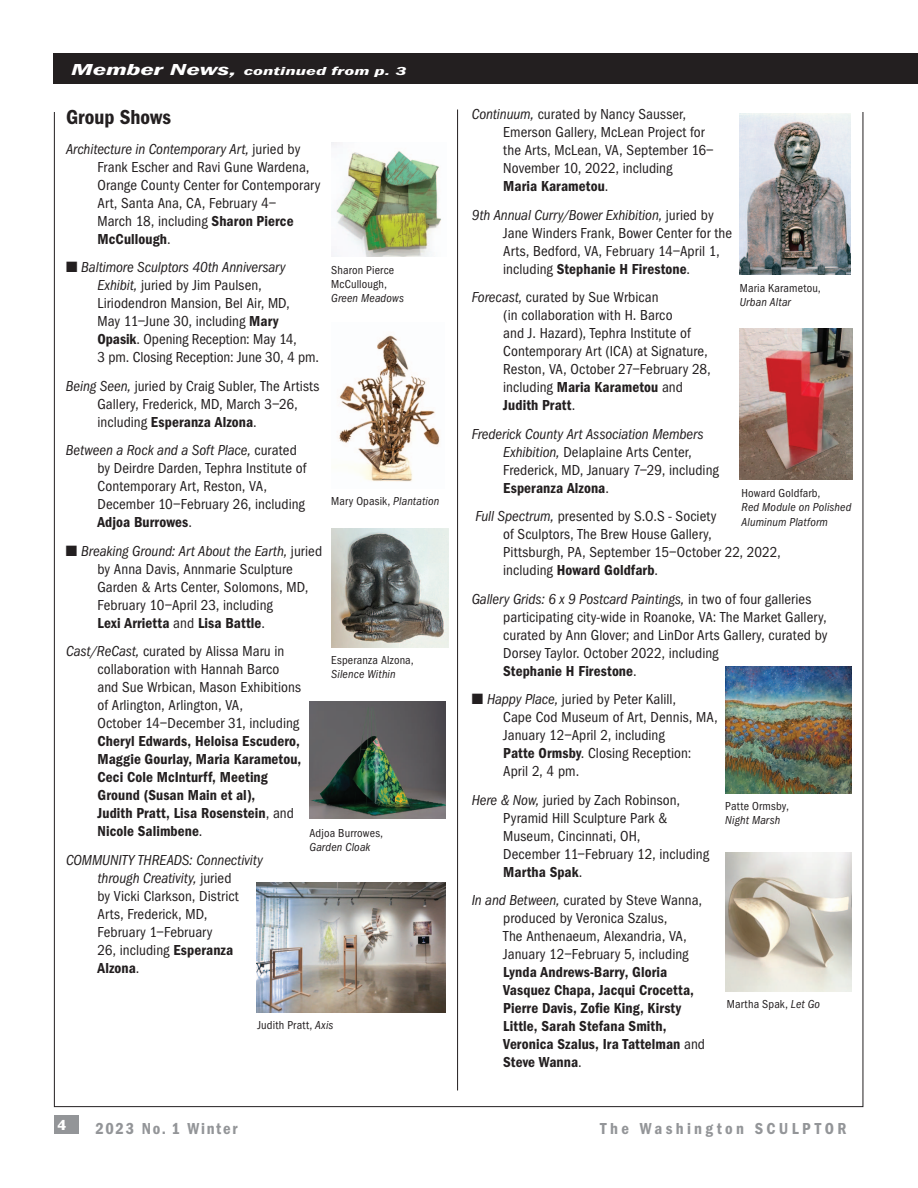
<style>
.page{position:relative;width:918px;height:1188px;background:#fff}
.page>*{position:absolute;margin:0;border:0;box-sizing:border-box;transform-origin:0 0}
.t1{font:600 21px "Franklin Got Cd ITC";color:#231f20}
.t2{font:600 16.5px "Franklin Got Cd ITC";letter-spacing:.2em;color:#939598}
.t3{font:600 16.5px "Franklin Got Cd ITC";letter-spacing:.105em;color:#939598}
.t4{font:15px/18px "Franklin Got Cd ITC";letter-spacing:.005em;color:#231f20}
.t5{font:600 15px/18px "Franklin Got Cd ITC";letter-spacing:.005em;color:#231f20}
.t6{font:700 15px "Gill Sans";color:#939598;scale:1.56 1}
.t7{font:700 15px "Gill Sans";color:#fff}
.t8{font:12px/14.4px "Franklin Got Cd ITC";letter-spacing:.015em;color:#231f20}
.t9{font:italic 12px/14.4px "Franklin Got Cd ITC";letter-spacing:.01em;color:#231f20}
.t10{font:italic 600 12px "Franklin Got Cd ITC";letter-spacing:.005em;color:#fff;scale:1.8 1}
.s1{font-size:16.5px}
.s2{font-style:italic}
.s3{font-weight:600}
.s4{font-weight:400}
</style>
<div class="page">
<div style="left:54px;top:1115px;width:24px;height:19px;background:#939598"></div>
<div style="left:54px;top:54px;width:864px;height:40px;background:#231f20"></div>
<div style="left:47px;top:84px;width:871px;height:27px;background:#fff"></div>
<hr style="left:457px;top:110px;width:1px;height:980px;background:#231f20">
<img style="left:310px;top:701px;width:135px;height:118px">
<img style="left:331px;top:528px;width:117px;height:119px">
<img style="left:740px;top:328px;width:112px;height:152px">
<img style="left:256px;top:882px;width:189px;height:130px">
<img style="left:740px;top:113px;width:110px;height:161px">
<img style="left:725px;top:853px;width:126px;height:139px">
<img style="left:339px;top:335px;width:101px;height:147px">
<img style="left:725px;top:666px;width:126px;height:127px">
<img style="left:331px;top:142px;width:110px;height:114px">
<p class="t10" style="left:71px;top:65px;width:188px"><span class="s1">Member News,</span> continued from p. 3</p>
<h1 class="t1" style="left:66px;top:105px;width:106px">Group Shows</h1>
<p class="t4" style="left:98px;top:140px;width:224px;text-indent:-32px"><span class="s2">Architecture in Contemporary Art,</span> juried by<br>Frank Escher and Ravi Gune Wardena,<br>Orange County Center for Contemporary<br>Art, Santa Ana, CA, February 4–<br>March 18, including <span class="s3">Sharon Pierce<br>McCullough</span>.</p>
<p class="t4" style="left:97px;top:259px;width:223px;text-indent:-31px">■ <span class="s2">Baltimore Sculptors 40th Anniversary Exhibit,</span> juried by Jim Paulsen, Liriodendron Mansion, Bel Air, MD,<br>May 11–June 30, including <span class="s3">Mary Opasik</span>. Opening Reception: May 14,<br>3 pm. Closing Reception: June 30, 4 pm.</p>
<p class="t4" style="left:97px;top:377px;width:224px;text-indent:-31px"><span class="s2">Being Seen,</span> juried by Craig Subler, The Artists<br>Gallery, Frederick, MD, March 3–26, including <span class="s3">Esperanza Alzona</span>.</p>
<p class="t4" style="left:97px;top:442px;width:210px;text-indent:-31px"><span class="s2">Between a Rock and a Soft Place,</span> curated by Deirdre Darden, Tephra Institute of<br>Contemporary Art, Reston, VA,<br>December 10–February 26, including<br><span class="s3">Adjoa Burrowes</span>.</p>
<p class="t4" style="left:97px;top:542px;width:226px;text-indent:-31px">■ <span class="s2">Breaking Ground: Art About the Earth,</span> juried by Anna Davis, Annmarie Sculpture Garden &amp; Arts Center, Solomons, MD, February 10–April 23, including<br><span class="s3">Lexi Arrietta</span> and <span class="s3">Lisa Battle</span>.</p>
<p class="t4" style="left:98px;top:643px;width:205px;text-indent:-32px"><span class="s2">Cast/ReCast,</span> curated by Alissa Maru in collaboration with Hannah Barco and Sue Wrbican, Mason Exhibitions of Arlington, Arlington, VA,<br>October 14–December 31, including</p>
<p class="t5" style="left:98px;top:733px;width:205px">Cheryl Edwards, Heloisa Escudero,<br>Maggie Gourlay, Maria Karametou,<br>Ceci Cole McInturff, Meeting<br>Ground (Susan Main et al),<br>Judith Pratt, Lisa Rosenstein<span class="s4">, and<br></span>Nicole Salimbene<span class="s4">.</span></p>
<p class="t4" style="left:98px;top:851px;width:167px;text-indent:-32px"><span class="s2">COMMUNITY THREADS: Connectivity through Creativity,</span> juried<br>by Vicki Clarkson, District<br>Arts, Frederick, MD,<br>February 1–February<br>26, including <span class="s3">Esperanza<br>Alzona</span>.</p>
<p class="t8" style="left:331px;top:263px;width:65px">Sharon Pierce<br>McCullough,</p>
<p class="t9" style="left:331px;top:291px;width:74px">Green Meadows</p>
<p class="t8" style="left:331px;top:494px;width:110px">Mary Opasik, <span class="s2">Plantation</span></p>
<p class="t8" style="left:331px;top:653px;width:84px">Esperanza Alzona,</p>
<p class="t9" style="left:331px;top:667px;width:66px">Silence Within</p>
<p class="t8" style="left:310px;top:826px;width:75px">Adjoa Burrowes,</p>
<p class="t9" style="left:310px;top:840px;width:62px">Garden Cloak</p>
<p class="t8" style="left:257px;top:1018px;width:78px">Judith Pratt, <span class="s2">Axis</span></p>
<p class="t4" style="left:503px;top:105px;width:212px;text-indent:-32px"><span class="s2">Continuum,</span> curated by Nancy Sausser,<br>Emerson Gallery, McLean Project for the Arts, McLean, VA, September 16–<br>November 10, 2022, including<br><span class="s3">Maria Karametou</span>.</p>
<p class="t4" style="left:503px;top:206px;width:230px;text-indent:-32px"><span class="s2">9th Annual Curry/Bower Exhibition,</span> juried by Jane Winders Frank, Bower Center for the Arts, Bedford, VA, February 14–April 1, including <span class="s3">Stephanie H Firestone</span>.</p>
<p class="t4" style="left:503px;top:288px;width:209px;text-indent:-32px"><span class="s2">Forecast,</span> curated by Sue Wrbican<br>(in collaboration with H. Barco<br>and J. Hazard), Tephra Institute of<br>Contemporary Art (ICA) at Signature,<br>Reston, VA, October 27–February 28, including <span class="s3">Maria Karametou</span> and<br><span class="s3">Judith Pratt</span>.</p>
<p class="t4" style="left:503px;top:425px;width:217px;text-indent:-32px"><span class="s2">Frederick County Art Association Members Exhibition,</span> Delaplaine Arts Center, Frederick, MD, January 7–29, including <span class="s3">Esperanza Alzona</span>.</p>
<p class="t4" style="left:503px;top:507px;width:279px;text-indent:-28px"><span class="s2">Full Spectrum,</span> presented by S.O.S - Society<br>of Sculptors, The Brew House Gallery,<br>Pittsburgh, PA, September 15–October 22, 2022, including <span class="s3">Howard Goldfarb</span>.</p>
<p class="t4" style="left:503px;top:590px;width:326px;text-indent:-32px"><span class="s2">Gallery Grids: 6 x 9 Postcard Paintings,</span> in two of four galleries participating city-wide in Roanoke, VA: The Market Gallery, curated by Ann Glover; and LinDor Arts Gallery, curated by Dorsey Taylor. October 2022, including<br><span class="s3">Stephanie H Firestone</span>.</p>
<p class="t4" style="left:503px;top:690px;width:216px;text-indent:-32px">■ <span class="s2">Happy Place,</span> juried by Peter Kalill,<br>Cape Cod Museum of Art, Dennis, MA,<br>January 12–April 2, including<br><span class="s3">Patte Ormsby</span>. Closing Reception:<br>April 2, 4 pm.</p>
<p class="t4" style="left:503px;top:791px;width:208px;text-indent:-32px"><span class="s2">Here &amp; Now,</span> juried by Zach Robinson,<br>Pyramid Hill Sculpture Park &amp;<br>Museum, Cincinnati, OH,<br>December 11–February 12, including<br><span class="s3">Martha Spak</span>.</p>
<p class="t4" style="left:503px;top:891px;width:200px;text-indent:-32px"><span class="s2">In and Between,</span> curated by Steve Wanna, produced by Veronica Szalus,<br>The Anthenaeum, Alexandria, VA, January 12–February 5, including</p>
<p class="t5" style="left:503px;top:963px;width:203px">Lynda Andrews-Barry, Gloria<br>Vasquez Chapa, Jacqui Crocetta,<br>Pierre Davis, Zofie King, Kirsty<br>Little, Sarah Stefana Smith,<br>Veronica Szalus, Ira Tattelman <span class="s4">and<br></span>Steve Wanna<span class="s4">.</span></p>
<p class="t8" style="left:740px;top:281px;width:82px">Maria Karametou,</p>
<p class="t9" style="left:740px;top:295px;width:53px">Urban Altar</p>
<p class="t8" style="left:742px;top:486px;width:80px">Howard Goldfarb,</p>
<p class="t9" style="left:742px;top:500px;width:111px">Red Module on Polished<br>Aluminum Platform</p>
<p class="t8" style="left:725px;top:799px;width:65px">Patte Ormsby,</p>
<p class="t9" style="left:725px;top:813px;width:56px">Night Marsh</p>
<p class="t8" style="left:727px;top:997px;width:95px">Martha Spak, <span class="s2">Let Go</span></p>
<p class="t7" style="left:58px;top:1113px;width:10px">4</p>
<p class="t6" style="left:94px;top:1116px;width:113px">2010 #2 Spring</p>
<p class="t6" style="left:518px;top:1116px;width:223px">WASHINGTON SCULPTORS</p>
<p class="t3" style="left:95px;top:1119px;width:144px">2023 No. 1 Winter</p>
<p class="t2" style="left:600px;top:1119px;width:248px">The Washington SCULPTOR</p>
</div>
